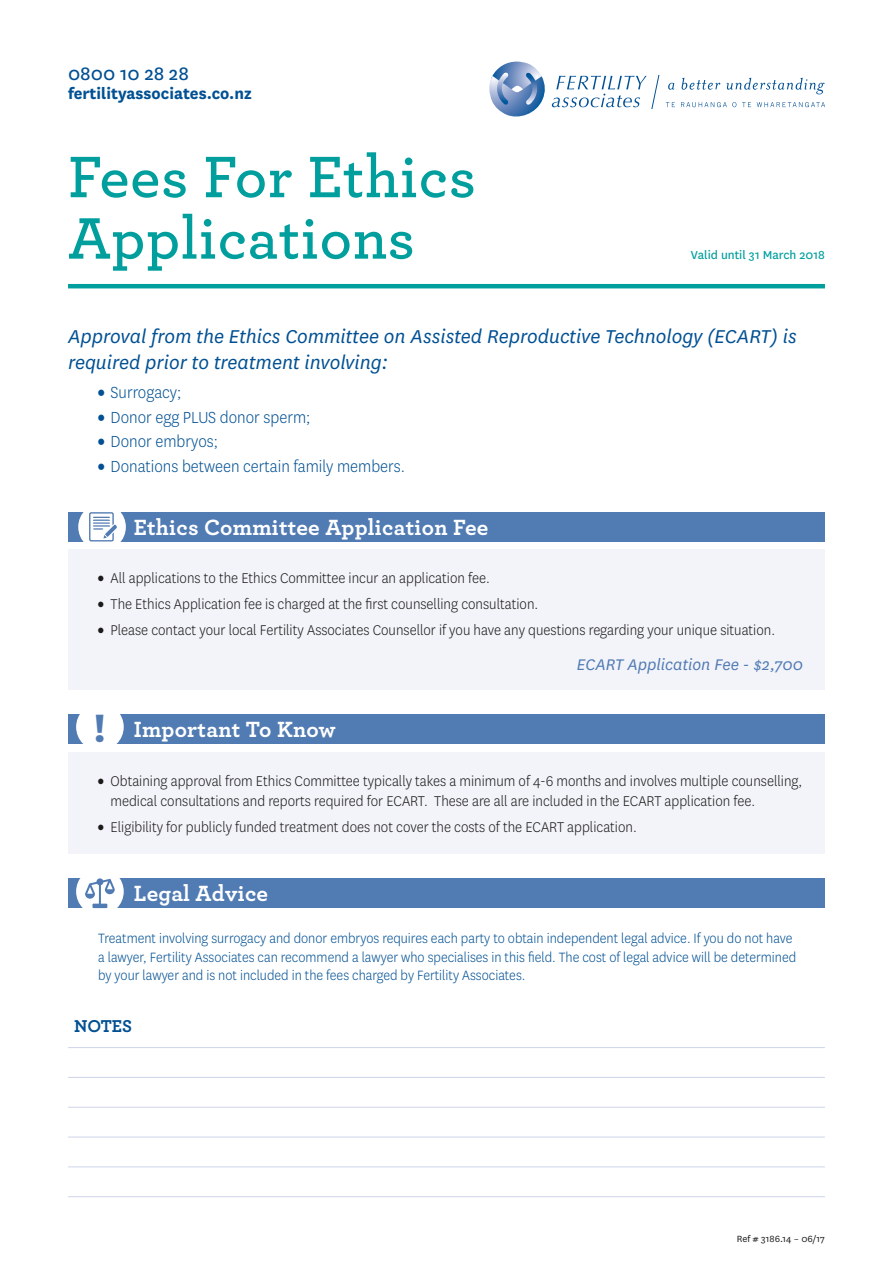
<style>
.page{position:relative;width:893px;height:1263px;background:#fff}
.page>*{position:absolute;margin:0;border:0;box-sizing:border-box;transform-origin:0 0}
.t1{font:600 61.35px/61.5px "Archer";letter-spacing:.01em;color:#009f9e}
.t2{font:700 23.1px "Archer";letter-spacing:.01em;color:#fff}
.t3{font:italic 21.75px/26.1px "National";color:#005093}
.t4{font:21px "National";color:#005093}
.t5{font:300 18.75px "National";color:#005093;scale:.93 1}
.t6{font:italic 18px "National";color:#517bb3}
.t7{font:700 18px "National";color:#005093}
.t8{font:700 18px "Archer";letter-spacing:-.01em;color:#005093}
.t9{font:300 16.5px/19.8px "National";color:#1a1a18;scale:.93 1}
.t10{font:300 15.75px/18.9px "National";color:#005093;scale:.93 1}
.t11{font:13.5px "National";color:#009f9e}
.t12{font:10.5px "National";color:#1a1a18}
.s1{font-weight:900}
.s2{font-family:"National";font-size:46.35px;color:#517bb3}
</style>
<div class="page">
<svg style="left:668px;top:83px;width:6px;height:7px"></svg>
<svg style="left:681px;top:78px;width:39px;height:12px"></svg>
<svg style="left:726px;top:78px;width:99px;height:16px"></svg>
<svg style="left:666px;top:102px;width:9px;height:5px"></svg>
<svg style="left:681px;top:102px;width:55px;height:5px"></svg>
<svg style="left:742px;top:102px;width:9px;height:5px"></svg>
<svg style="left:757px;top:102px;width:68px;height:5px"></svg>
<svg style="left:489px;top:62px;width:56px;height:55px"></svg>
<svg style="left:552px;top:74px;width:108px;height:35px"></svg>
<hr style="left:68px;top:284px;width:757px;height:4px;background:#009f9e">
<div style="left:68px;top:878px;width:757px;height:30px;background:#517bb3"></div>
<div style="left:76px;top:868px;width:48px;height:47px;background:#fff;border-radius:50%"></div>
<svg style="left:85px;top:878px;width:30px;height:30px"></svg>
<div style="left:68px;top:714px;width:757px;height:29px;background:#517bb3"></div>
<div style="left:76px;top:703px;width:48px;height:48px;background:#fff;border-radius:50%"></div>
<div style="left:68px;top:752px;width:757px;height:101px;background:#f3f4fa"></div>
<div style="left:68px;top:512px;width:757px;height:29px;background:#517bb3"></div>
<div style="left:78px;top:503px;width:48px;height:48px;background:#fff;border-radius:50%"></div>
<svg style="left:89px;top:512px;width:28px;height:29px"></svg>
<div style="left:68px;top:550px;width:757px;height:140px;background:#f3f4fa"></div>
<hr style="left:68px;top:1166px;width:757px;height:1px;background:#ced5ea">
<hr style="left:68px;top:1047px;width:757px;height:1px;background:#ced5ea">
<hr style="left:68px;top:1196px;width:757px;height:1px;background:#ced5ea">
<hr style="left:68px;top:1077px;width:757px;height:1px;background:#ced5ea">
<hr style="left:68px;top:1107px;width:757px;height:1px;background:#ced5ea">
<hr style="left:68px;top:1137px;width:757px;height:1px;background:#ced5ea">
<p class="t4" style="left:68px;top:60px;width:122px">0800 10 28 28</p>
<p class="t7" style="left:68px;top:81px;width:185px">fertilityassociates.co.nz</p>
<h1 class="t1" style="left:68px;top:143px;width:409px">Fees For Ethics<br>Applications</h1>
<p class="t11" style="left:691px;top:246px;width:136px">Valid until 31 March 2018</p>
<h3 class="t3" style="left:68px;top:323px;width:730px">Approval from the Ethics Committee on Assisted Reproductive Technology (ECART) is required prior to treatment involving:</h3>
<p class="t5" style="left:98px;top:381px;width:92px"><span class="s1">•</span> Surrogacy;</p>
<p class="t5" style="left:98px;top:405px;width:230px"><span class="s1">•</span> Donor egg PLUS donor sperm;</p>
<p class="t5" style="left:98px;top:430px;width:131px"><span class="s1">•</span> Donor embryos;</p>
<p class="t5" style="left:98px;top:455px;width:332px"><span class="s1">•</span> Donations between certain family members.</p>
<h2 class="t2" style="left:134px;top:509px;width:356px">Ethics Committee Application Fee</h2>
<p class="t9" style="left:98px;top:567px;width:423px"><span class="s1">•</span> All applications to the Ethics Committee incur an application fee.</p>
<p class="t9" style="left:98px;top:593px;width:475px"><span class="s1">•</span> The Ethics Application fee is charged at the first counselling consultation.</p>
<p class="t9" style="left:98px;top:620px;width:730px"><span class="s1">•</span> Please contact your local Fertility Associates Counsellor if you have any questions regarding your unique situation.</p>
<p class="t6" style="left:577px;top:653px;width:228px">ECART Application Fee - $2,700</p>
<h2 class="t2" style="left:94px;top:711px;width:243px"><span class="s2">!</span> Important To Know</h2>
<p class="t9" style="left:111px;top:770px;width:745px;text-indent:-13px"><span class="s1">•</span> Obtaining approval from Ethics Committee typically takes a minimum of 4-6 months and involves multiple counselling, medical consultations and reports required for ECART. These are all are included in the ECART application fee.</p>
<p class="t9" style="left:98px;top:816px;width:581px"><span class="s1">•</span> Eligibility for publicly funded treatment does not cover the costs of the ECART application.</p>
<h2 class="t2" style="left:134px;top:875px;width:136px">Legal Advice</h2>
<p class="t10" style="left:98px;top:928px;width:752px">Treatment involving surrogacy and donor embryos requires each party to obtain independent legal advice. If you do not have a lawyer, Fertility Associates can recommend a lawyer who specialises in this field. The cost of legal advice will be determined by your lawyer and is not included in the fees charged by Fertility Associates.</p>
<p class="t8" style="left:74px;top:1012px;width:60px">NOTES</p>
<p class="t12" style="left:737px;top:1231px;width:90px">Ref # 3186.14 – 06/17</p>
</div>
